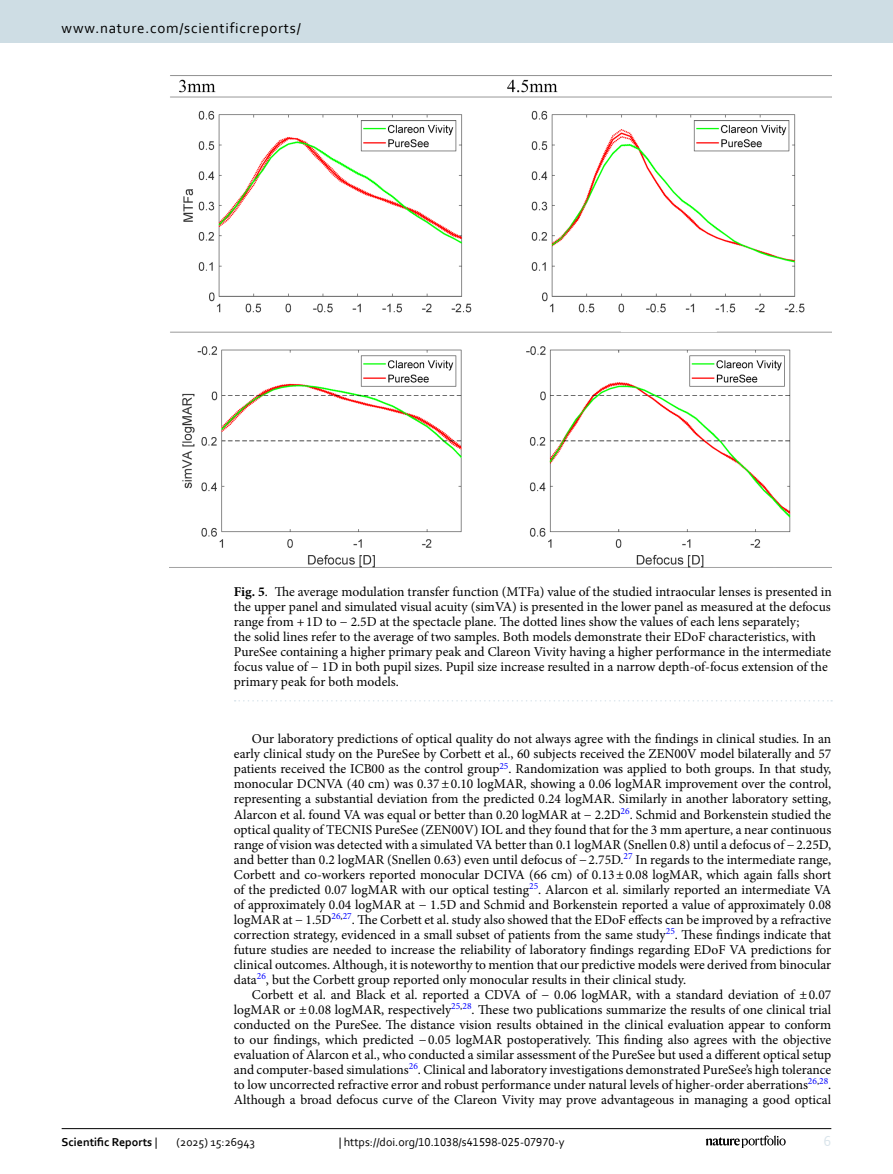
<style>
.page{position:relative;width:893px;height:1174px;background:#fff}
.page>*{position:absolute;margin:0;border:0;box-sizing:border-box;transform-origin:0 0}
.t1{font:15px "Corbel";letter-spacing:.05em;color:#000}
.t2{font:15px "Corbel";color:#d9e4eb}
.Body_Text_Indent{font:13.5px/15px "Minion Pro";letter-spacing:-.005em;color:#000;text-align:justify}
.Figure_Caption{font:13.5px/15px "Minion Pro";color:#000}
.t3{font:12px "Corbel";color:#000}
.t4{font:700 12px "Corbel";color:#000}
.s1{font-weight:700}
.s2{font-weight:400}
</style>
<div class="page">
<img style="left:170px;top:79px;width:661px;height:489px">
<svg style="left:235px;top:700px;width:597px;height:1px"></svg>
<hr style="left:62px;top:1128px;width:769px;height:1px;background:#000">
<svg style="left:706px;top:1135px;width:80px;height:12px"></svg>
<div style="left:0;top:0;width:893px;height:43px;background:#cedde4"></div>
<p class="t1" style="left:62px;top:18px;width:241px">www.nature.com/scientificreports/</p>
<p class="Figure_Caption" style="left:234px;top:584px;width:599px"><span class="s1">Fig. 5</span>. The average modulation transfer function (MTFa) value of the studied intraocular lenses is presented in the upper panel and simulated visual acuity (simVA) is presented in the lower panel as measured at the defocus range from +1D to − 2.5D at the spectacle plane. The dotted lines show the values of each lens separately;<br>the solid lines refer to the average of two samples. Both models demonstrate their EDoF characteristics, with PureSee containing a higher primary peak and Clareon Vivity having a higher performance in the intermediate focus value of − 1D in both pupil sizes. Pupil size increase resulted in a narrow depth-of-focus extension of the primary peak for both models.</p>
<p class="Body_Text_Indent" style="left:234px;top:731px;width:599px;text-indent:18px">Our laboratory predictions of optical quality do not always agree with the findings in clinical studies. In an early clinical study on the PureSee by Corbett et al., 60 subjects received the ZEN00V model bilaterally and 57 patients received the ICB00 as the control group<sup>25</sup>. Randomization was applied to both groups. In that study, monocular DCNVA (40 cm) was 0.37±0.10 logMAR, showing a 0.06 logMAR improvement over the control, representing a substantial deviation from the predicted 0.24 logMAR. Similarly in another laboratory setting, Alarcon et al. found VA was equal or better than 0.20 logMAR at − 2.2D<sup>26</sup>. Schmid and Borkenstein studied the optical quality of TECNIS PureSee (ZEN00V) IOL and they found that for the 3 mm aperture, a near continuous range of vision was detected with a simulated VA better than 0.1 logMAR (Snellen 0.8) until a defocus of −2.25D, and better than 0.2 logMAR (Snellen 0.63) even until defocus of −2.75D.<sup>27</sup> In regards to the intermediate range, Corbett and co-workers reported monocular DCIVA (66 cm) of 0.13±0.08 logMAR, which again falls short of the predicted 0.07 logMAR with our optical testing<sup>25</sup>. Alarcon et al. similarly reported an intermediate VA of approximately 0.04 logMAR at − 1.5D and Schmid and Borkenstein reported a value of approximately 0.08 logMAR at − 1.5D<sup>26</sup><sup>,</sup><sup>27</sup>. The Corbett et al. study also showed that the EDoF effects can be improved by a refractive correction strategy, evidenced in a small subset of patients from the same study<sup>25</sup>. These findings indicate that future studies are needed to increase the reliability of laboratory findings regarding EDoF VA predictions for clinical outcomes. Although, it is noteworthy to mention that our predictive models were derived from binocular data<sup>26</sup>, but the Corbett group reported only monocular results in their clinical study.</p>
<p class="Body_Text_Indent" style="left:234px;top:986px;width:599px;text-indent:18px">Corbett et al. and Black et al. reported a CDVA of − 0.06 logMAR, with a standard deviation of ±0.07 logMAR or ±0.08 logMAR, respectively<sup>25</sup><sup>,</sup><sup>28</sup>. These two publications summarize the results of one clinical trial conducted on the PureSee. The distance vision results obtained in the clinical evaluation appear to conform to our findings, which predicted −0.05 logMAR postoperatively. This finding also agrees with the objective evaluation of Alarcon et al., who conducted a similar assessment of the PureSee but used a different optical setup and computer-based simulations<sup>26</sup>. Clinical and laboratory investigations demonstrated PureSee’s high tolerance to low uncorrected refractive error and robust performance under natural levels of higher-order aberrations<sup>26</sup><sup>,</sup><sup>28</sup>.<br>Although a broad defocus curve of the Clareon Vivity may prove advantageous in managing a good optical</p>
<p class="t4" style="left:62px;top:1134px;width:97px">Scientific Reports <span class="s2">|</span></p>
<p class="t3" style="left:177px;top:1134px;width:80px">(2025) 15:26943</p>
<p class="t3" style="left:339px;top:1134px;width:227px">| https://doi.org/10.1038/s41598-025-07970-y</p>
<p class="t2" style="left:824px;top:1132px;width:9px">6</p>
</div>
